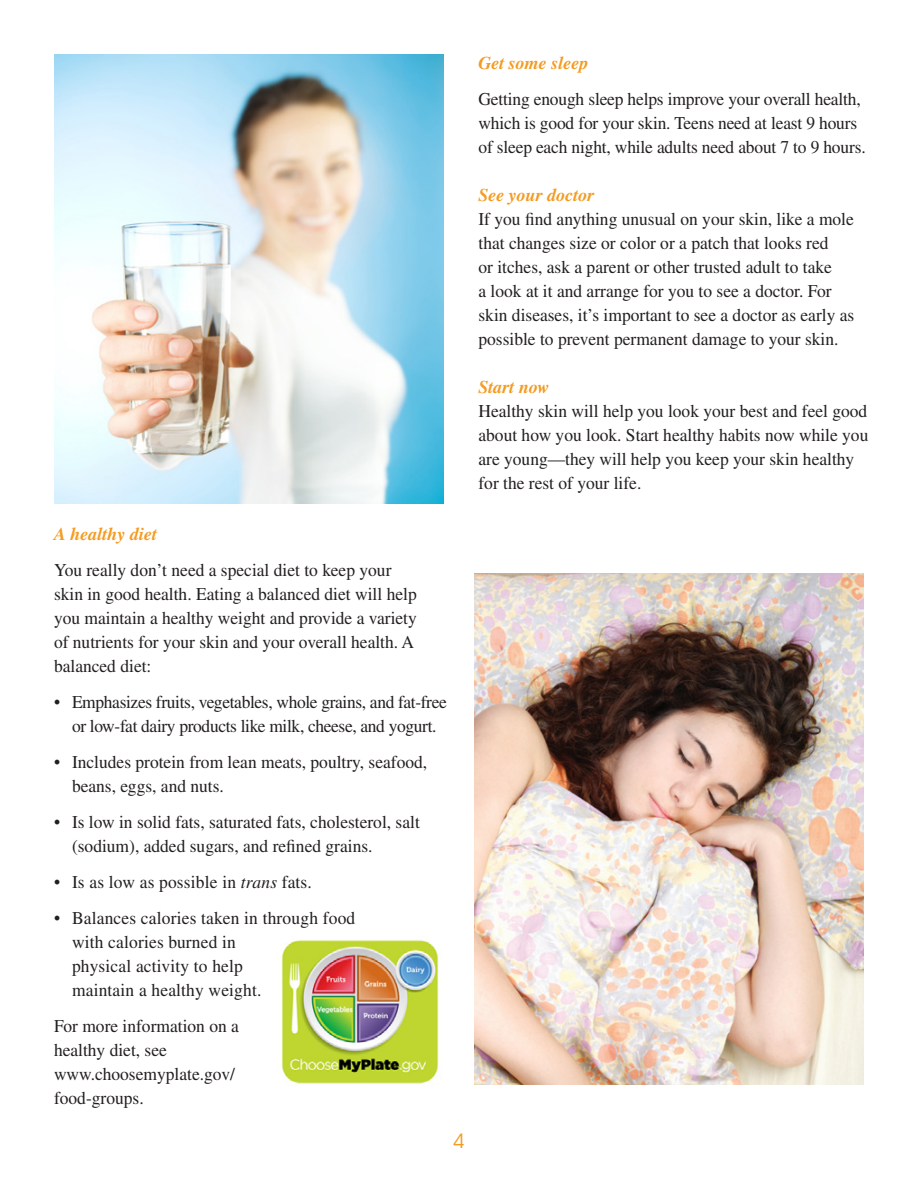
<style>
.page{position:relative;width:918px;height:1188px;background:#fff}
.page>*{position:absolute;margin:0;border:0;box-sizing:border-box;transform-origin:0 0}
.Sub_Heading_1{font:19.5px "ITC Avant Garde Std";color:#f49b20}
.t1{font:18px/24px "Times LT Std";color:#231f20}
.t2{font:18px/24px "Times LT Std";letter-spacing:-.02em;color:#231f20;text-align:center}
.Sub_Heading_2{font:italic 700 18px "Times LT Std";color:#f49b20}
.s1{font-style:italic}
</style>
<div class="page">
<img style="left:54px;top:54px;width:390px;height:450px">
<img style="left:474px;top:573px;width:390px;height:512px">
<img style="left:281px;top:940px;width:158px;height:144px">
<p class="Sub_Heading_2" style="left:54px;top:523px;width:105px">A healthy diet</p>
<p class="t1" style="left:54px;top:558px;width:364px">You really don’t need a special diet to keep your skin in good health. Eating a balanced diet will help you maintain a healthy weight and provide a variety of nutrients for your skin and your overall health. A balanced diet:</p>
<p class="t2" style="left:54px;top:690px;width:394px">• Emphasizes fruits, vegetables, whole grains, and fat-free or low-fat dairy products like milk, cheese, and yogurt.</p>
<p class="t1" style="left:72px;top:750px;width:357px;text-indent:-18px">• Includes protein from lean meats, poultry, seafood, beans, eggs, and nuts.</p>
<p class="t1" style="left:72px;top:810px;width:349px;text-indent:-18px">• Is low in solid fats, saturated fats, cholesterol, salt (sodium), added sugars, and refined grains.</p>
<p class="t1" style="left:54px;top:870px;width:259px">• Is as low as possible in <span class="s1">trans</span> fats.</p>
<p class="t1" style="left:72px;top:906px;width:285px;text-indent:-18px">• Balances calories taken in through food with calories burned in<br>physical activity to help<br>maintain a healthy weight.</p>
<p class="t1" style="left:54px;top:1014px;width:186px">For more information on a healthy diet, see www.choosemyplate.gov/ food-groups.</p>
<p class="Sub_Heading_1" style="left:453px;top:1130px;width:13px">4</p>
<p class="Sub_Heading_2" style="left:478px;top:52px;width:111px">Get some sleep</p>
<p class="t1" style="left:478px;top:87px;width:389px">Getting enough sleep helps improve your overall health, which is good for your skin. Teens need at least 9 hours of sleep each night, while adults need about 7 to 9 hours.</p>
<p class="Sub_Heading_2" style="left:478px;top:184px;width:117px">See your doctor</p>
<p class="t1" style="left:478px;top:207px;width:377px">If you find anything unusual on your skin, like a mole that changes size or color or a patch that looks red<br>or itches, ask a parent or other trusted adult to take<br>a look at it and arrange for you to see a doctor. For skin diseases, it’s important to see a doctor as early as possible to prevent permanent damage to your skin.</p>
<p class="Sub_Heading_2" style="left:478px;top:376px;width:73px">Start now</p>
<p class="t1" style="left:478px;top:399px;width:391px">Healthy skin will help you look your best and feel good about how you look. Start healthy habits now while you are young—they will help you keep your skin healthy for the rest of your life.</p>
</div>
